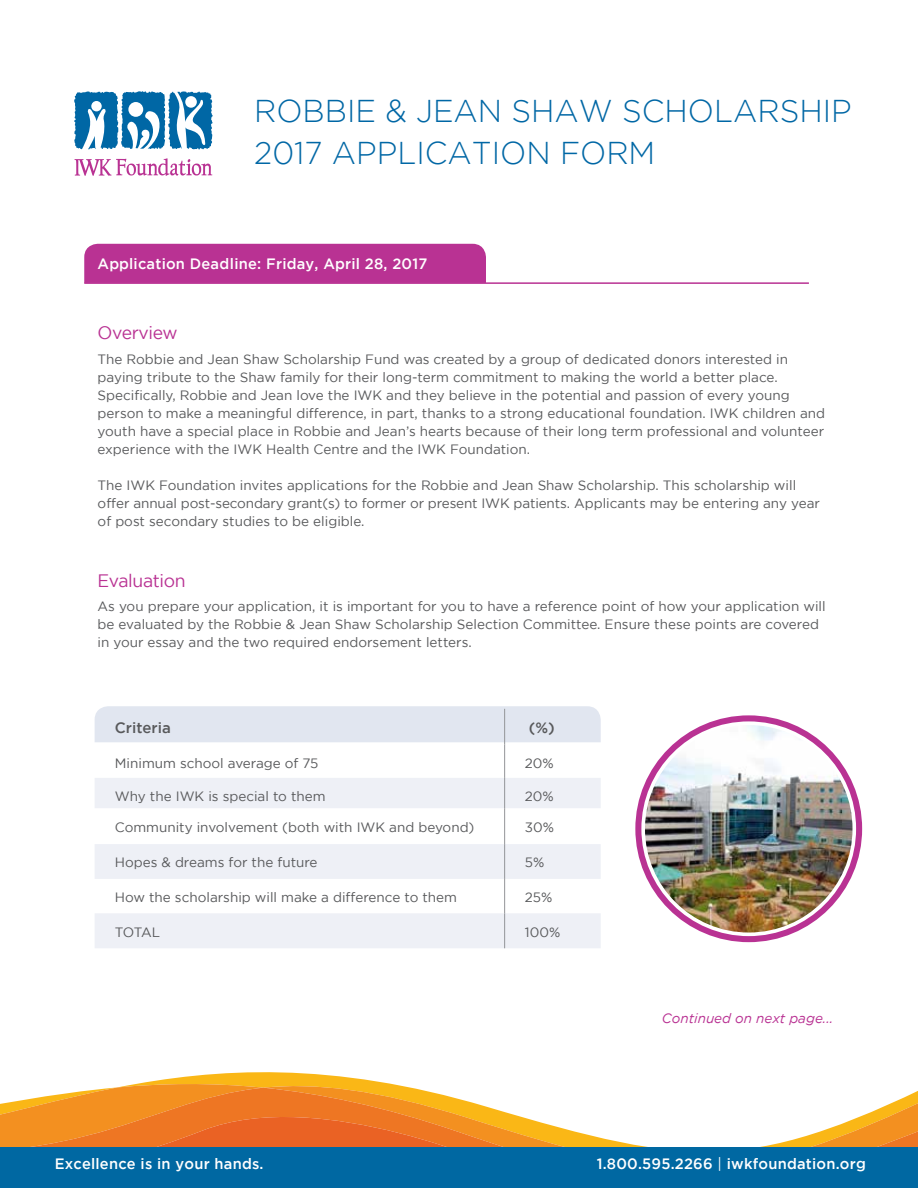
<style>
.page{position:relative;width:918px;height:1188px;background:#fff}
.page>*{position:absolute;margin:0;border:0;box-sizing:border-box;transform-origin:0 0}
.t1{font:300 31.5px/42px "Gotham";color:#0067a5}
.t2{font:18px "Gotham";letter-spacing:-.02em;color:#b93293}
.t3{font:500 15px "Gotham";letter-spacing:.015em;color:#fff}
.t4{font:500 15px "Gotham";color:#58595b}
.t5{font:13.5px/18px "Gotham";color:#58595b}
.t6{font:italic 13.5px "Gotham";color:#b93293}
.s1{font-weight:400}
</style>
<div class="page">
<svg style="left:148px;top:1072px;width:232px;height:10px;fill:#fab716"></svg>
<svg style="left:263px;top:1082px;width:134px;height:3px"></svg>
<svg style="left:760px;top:1091px;width:158px;height:56px"></svg>
<svg style="left:0;top:1085px;width:648px;height:62px"></svg>
<div style="left:95px;top:706px;width:506px;height:36px;background:#e1e6f0"></div>
<svg style="left:95px;top:778px;width:506px;height:170px;fill:#eef0f6"></svg>
<hr style="left:504px;top:709px;width:1px;height:36px;background:#939598">
<hr style="left:504px;top:745px;width:1px;height:33px;background:#939598">
<hr style="left:504px;top:778px;width:1px;height:30px;background:#939598">
<hr style="left:504px;top:808px;width:1px;height:36px;background:#939598">
<hr style="left:504px;top:844px;width:1px;height:35px;background:#939598">
<hr style="left:504px;top:879px;width:1px;height:34px;background:#939598">
<hr style="left:504px;top:913px;width:1px;height:35px;background:#939598">
<div style="left:0;top:1147px;width:918px;height:41px;background:#0068a2"></div>
<hr style="left:84px;top:282px;width:725px;height:2px;background:#b93293">
<div style="left:84px;top:244px;width:402px;height:39px;background:#b93293"></div>
<svg style="left:638px;top:718px;width:221px;height:221px"></svg>
<div style="left:635px;top:715px;width:227px;height:227px;border:6px solid #b93293;border-radius:50%"></div>
<img style="left:645px;top:725px;width:208px;height:208px;border-radius:104px">
<svg style="left:75px;top:91px;width:138px;height:59px"></svg>
<svg style="left:75px;top:158px;width:137px;height:18px"></svg>
<h1 class="t1" style="left:254px;top:90px;width:599px">ROBBIE &amp; JEAN SHAW SCHOLARSHIP<br>2017 APPLICATION FORM</h1>
<p class="t3" style="left:98px;top:255px;width:331px">Application Deadline: Friday, April 28, 2017</p>
<h2 class="t2" style="left:98px;top:323px;width:81px">Overview</h2>
<p class="t5" style="left:98px;top:350px;width:729px">The Robbie and Jean Shaw Scholarship Fund was created by a group of dedicated donors interested in paying tribute to the Shaw family for their long-term commitment to making the world a better place.<br>Specifically, Robbie and Jean love the IWK and they believe in the potential and passion of every young person to make a meaningful difference, in part, thanks to a strong educational foundation. IWK children and youth have a special place in Robbie and Jean’s hearts because of their long term professional and volunteer experience with the IWK Health Centre and the IWK Foundation.</p>
<p class="t5" style="left:98px;top:476px;width:724px">The IWK Foundation invites applications for the Robbie and Jean Shaw Scholarship. This scholarship will offer annual post-secondary grant(s) to former or present IWK patients. Applicants may be entering any year of post secondary studies to be eligible.</p>
<h2 class="t2" style="left:98px;top:570px;width:90px">Evaluation</h2>
<p class="t5" style="left:98px;top:597px;width:730px">As you prepare your application, it is important for you to have a reference point of how your application will be evaluated by the Robbie &amp; Jean Shaw Scholarship Selection Committee. Ensure these points are covered in your essay and the two required endorsement letters.</p>
<p class="t4" style="left:115px;top:719px;width:58px">Criteria</p>
<p class="t4" style="left:529px;top:719px;width:27px">(%)</p>
<p class="t5" style="left:115px;top:754px;width:205px">Minimum school average of 75</p>
<p class="t5" style="left:525px;top:754px;width:30px">20%</p>
<p class="t5" style="left:115px;top:787px;width:212px">Why the IWK is special to them</p>
<p class="t5" style="left:525px;top:787px;width:30px">20%</p>
<p class="t5" style="left:115px;top:818px;width:361px">Community involvement (both with IWK and beyond)</p>
<p class="t5" style="left:525px;top:818px;width:31px">30%</p>
<p class="t5" style="left:115px;top:853px;width:204px">Hopes &amp; dreams for the future</p>
<p class="t5" style="left:525px;top:853px;width:21px">5%</p>
<p class="t5" style="left:115px;top:888px;width:344px">How the scholarship will make a difference to them</p>
<p class="t5" style="left:525px;top:888px;width:29px">25%</p>
<p class="t5" style="left:115px;top:923px;width:47px">TOTAL</p>
<p class="t5" style="left:525px;top:923px;width:37px">100%</p>
<p class="t6" style="left:662px;top:1011px;width:173px">Continued on next page...</p>
<p class="t3" style="left:55px;top:1155px;width:210px">Excellence is in your hands.</p>
<p class="t3" style="left:597px;top:1155px;width:271px">1.800.595.2266 <span class="s1">|</span> iwkfoundation.org</p>
</div>
